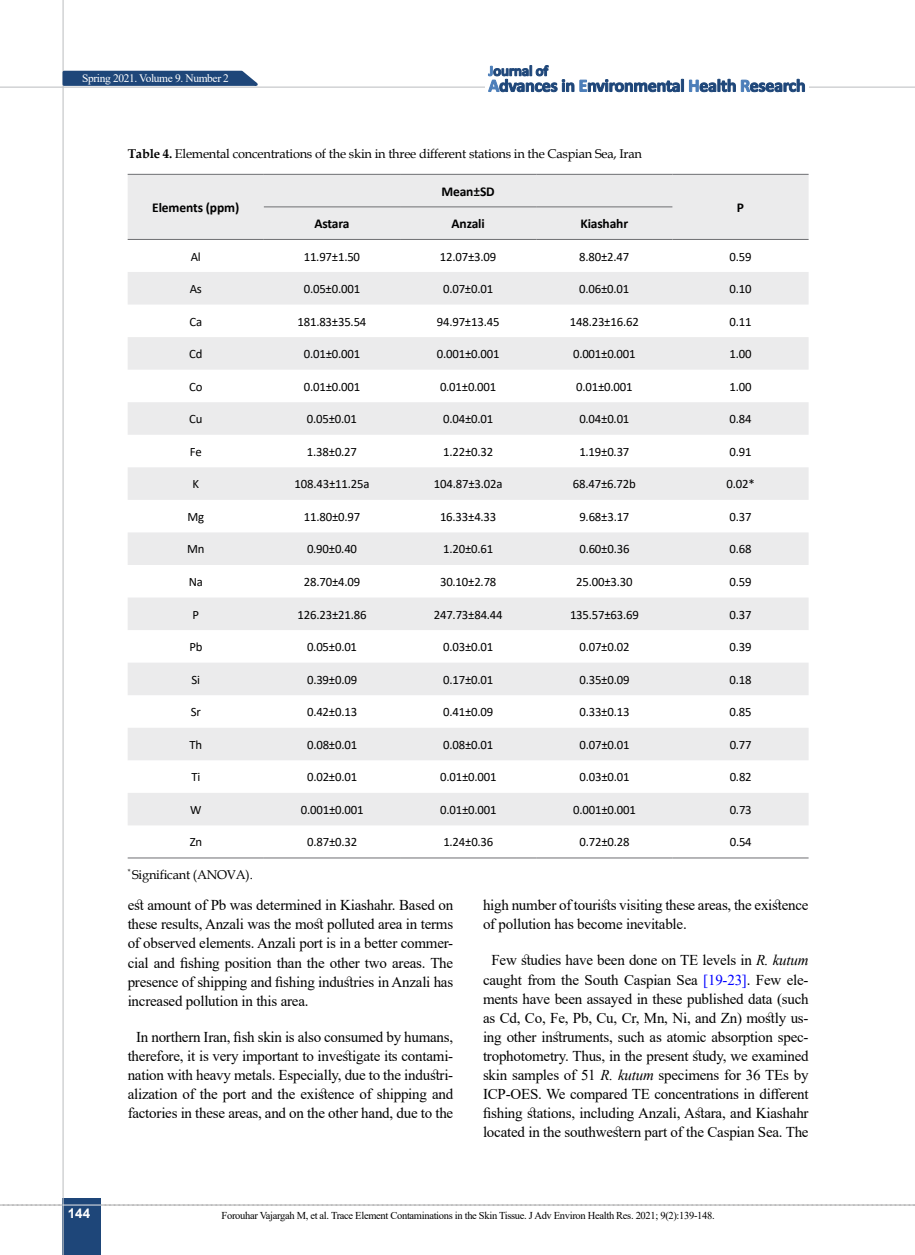
<style>
.page{position:relative;width:915px;height:1255px;background:#fff}
.page>*{position:absolute;margin:0;border:0;box-sizing:border-box;transform-origin:0 0}
.t1{font:15px/19px "Times New Roman";letter-spacing:-.015em;color:#000;text-align:center}
.t2{font:700 13.5px "Calibri";letter-spacing:-.01em;color:#000}
.t3{font:700 13.5px "Arial";color:#fff}
.t4{font:12.75px "Calibri";letter-spacing:-.015em;color:#000}
.t5{font:12.75px "Book Antiqua";letter-spacing:-.015em;color:#000}
.t6{font:11.4px "Times New Roman";letter-spacing:-.03em;color:#fff}
.t7{font:10.5px "Times New Roman";letter-spacing:-.03em;color:#000}
.s1{font-weight:700}
.s2{font-style:italic}
.s3{color:#00f}
</style>
<div class="page">
<svg style="left:0;top:1204px;width:915px;height:1px"></svg>
<div style="left:63px;top:1198px;width:38px;height:56px;background:#1e4679"></div>
<hr style="left:62px;top:0;width:2px;height:1254px;background:#c2c4c6">
<hr style="left:0;top:87px;width:914px;height:1px;background:#c2c4c6">
<hr style="left:63px;top:1204px;width:38px;height:1px;background:#ebebec">
<svg style="left:61px;top:69px;width:203px;height:18px;background:#4d6c94"></svg>
<div style="left:485px;top:61px;width:323px;height:39px;background:#fff"></div>
<svg style="left:689px;top:79px;width:115px;height:13px"></svg>
<svg style="left:488px;top:65px;width:195px;height:27px"></svg>
<svg style="left:128px;top:175px;width:680px;height:650px;fill:#ebebec"></svg>
<hr style="left:128px;top:174px;width:136px;height:1px;background:#6d6e71">
<hr style="left:128px;top:239px;width:136px;height:1px;background:#6d6e71">
<hr style="left:264px;top:174px;width:136px;height:1px;background:#6d6e71">
<hr style="left:400px;top:174px;width:136px;height:1px;background:#6d6e71">
<hr style="left:536px;top:174px;width:136px;height:1px;background:#6d6e71">
<hr style="left:672px;top:174px;width:136px;height:1px;background:#6d6e71">
<hr style="left:672px;top:239px;width:136px;height:1px;background:#6d6e71">
<hr style="left:264px;top:206px;width:136px;height:1px;background:#6d6e71">
<hr style="left:400px;top:206px;width:136px;height:1px;background:#6d6e71">
<hr style="left:536px;top:206px;width:136px;height:1px;background:#6d6e71">
<hr style="left:264px;top:239px;width:136px;height:1px;background:#6d6e71">
<hr style="left:400px;top:239px;width:136px;height:1px;background:#6d6e71">
<hr style="left:536px;top:239px;width:136px;height:1px;background:#6d6e71">
<hr style="left:128px;top:857px;width:136px;height:1px;background:#6d6e71">
<hr style="left:264px;top:857px;width:136px;height:1px;background:#6d6e71">
<hr style="left:400px;top:857px;width:136px;height:1px;background:#6d6e71">
<hr style="left:536px;top:857px;width:136px;height:1px;background:#6d6e71">
<hr style="left:672px;top:857px;width:136px;height:1px;background:#6d6e71">
<p class="t6" style="left:82px;top:70px;width:148px">Spring 2021. Volume 9. Number 2</p>
<p class="t5" style="left:128px;top:145px;width:515px"><span class="s1">Table 4.</span> Elemental concentrations of the skin in three different stations in the Caspian Sea, Iran</p>
<p class="t2" style="left:152px;top:198px;width:88px">Elements (ppm)</p>
<p class="t2" style="left:441px;top:182px;width:55px">Mean±SD</p>
<p class="t2" style="left:314px;top:214px;width:37px">Astara</p>
<p class="t2" style="left:451px;top:214px;width:35px">Anzali</p>
<p class="t2" style="left:580px;top:214px;width:49px">Kiashahr</p>
<p class="t2" style="left:736px;top:198px;width:9px">P</p>
<p class="t4" style="left:191px;top:247px;width:12px">Al</p>
<p class="t4" style="left:303px;top:247px;width:58px">11.97±1.50</p>
<p class="t4" style="left:440px;top:247px;width:58px">12.07±3.09</p>
<p class="t4" style="left:579px;top:247px;width:52px">8.80±2.47</p>
<p class="t4" style="left:729px;top:247px;width:24px">0.59</p>
<p class="t4" style="left:190px;top:280px;width:14px">As</p>
<p class="t4" style="left:304px;top:280px;width:58px">0.05±0.001</p>
<p class="t4" style="left:443px;top:280px;width:52px">0.07±0.01</p>
<p class="t4" style="left:579px;top:280px;width:52px">0.06±0.01</p>
<p class="t4" style="left:729px;top:280px;width:24px">0.10</p>
<p class="t4" style="left:189px;top:312px;width:14px">Ca</p>
<p class="t4" style="left:297px;top:312px;width:70px">181.83±35.54</p>
<p class="t4" style="left:436px;top:312px;width:64px">94.97±13.45</p>
<p class="t4" style="left:569px;top:312px;width:70px">148.23±16.62</p>
<p class="t4" style="left:729px;top:312px;width:24px">0.11</p>
<p class="t4" style="left:189px;top:345px;width:15px">Cd</p>
<p class="t4" style="left:304px;top:345px;width:58px">0.01±0.001</p>
<p class="t4" style="left:436px;top:345px;width:64px">0.001±0.001</p>
<p class="t4" style="left:573px;top:345px;width:64px">0.001±0.001</p>
<p class="t4" style="left:729px;top:345px;width:24px">1.00</p>
<p class="t4" style="left:189px;top:377px;width:15px">Co</p>
<p class="t4" style="left:304px;top:377px;width:58px">0.01±0.001</p>
<p class="t4" style="left:440px;top:377px;width:58px">0.01±0.001</p>
<p class="t4" style="left:576px;top:377px;width:58px">0.01±0.001</p>
<p class="t4" style="left:729px;top:377px;width:24px">1.00</p>
<p class="t4" style="left:189px;top:410px;width:15px">Cu</p>
<p class="t4" style="left:307px;top:410px;width:52px">0.05±0.01</p>
<p class="t4" style="left:443px;top:410px;width:52px">0.04±0.01</p>
<p class="t4" style="left:579px;top:410px;width:52px">0.04±0.01</p>
<p class="t4" style="left:729px;top:410px;width:24px">0.84</p>
<p class="t4" style="left:190px;top:443px;width:13px">Fe</p>
<p class="t4" style="left:307px;top:443px;width:52px">1.38±0.27</p>
<p class="t4" style="left:443px;top:443px;width:52px">1.22±0.32</p>
<p class="t4" style="left:579px;top:443px;width:52px">1.19±0.37</p>
<p class="t4" style="left:729px;top:443px;width:24px">0.91</p>
<p class="t4" style="left:192px;top:475px;width:8px">K</p>
<p class="t4" style="left:294px;top:475px;width:76px">108.43±11.25a</p>
<p class="t4" style="left:434px;top:475px;width:70px">104.87±3.02a</p>
<p class="t4" style="left:572px;top:475px;width:64px">68.47±6.72b</p>
<p class="t4" style="left:726px;top:475px;width:30px">0.02*</p>
<p class="t4" style="left:187px;top:508px;width:18px">Mg</p>
<p class="t4" style="left:304px;top:508px;width:58px">11.80±0.97</p>
<p class="t4" style="left:440px;top:508px;width:58px">16.33±4.33</p>
<p class="t4" style="left:579px;top:508px;width:52px">9.68±3.17</p>
<p class="t4" style="left:729px;top:508px;width:24px">0.37</p>
<p class="t4" style="left:187px;top:540px;width:19px">Mn</p>
<p class="t4" style="left:307px;top:540px;width:52px">0.90±0.40</p>
<p class="t4" style="left:443px;top:540px;width:52px">1.20±0.61</p>
<p class="t4" style="left:579px;top:540px;width:52px">0.60±0.36</p>
<p class="t4" style="left:729px;top:540px;width:24px">0.68</p>
<p class="t4" style="left:189px;top:573px;width:16px">Na</p>
<p class="t4" style="left:304px;top:573px;width:58px">28.70±4.09</p>
<p class="t4" style="left:440px;top:573px;width:58px">30.10±2.78</p>
<p class="t4" style="left:576px;top:573px;width:58px">25.00±3.30</p>
<p class="t4" style="left:729px;top:573px;width:24px">0.59</p>
<p class="t4" style="left:192px;top:605px;width:8px">P</p>
<p class="t4" style="left:297px;top:605px;width:70px">126.23±21.86</p>
<p class="t4" style="left:433px;top:605px;width:70px">247.73±84.44</p>
<p class="t4" style="left:569px;top:605px;width:70px">135.57±63.69</p>
<p class="t4" style="left:729px;top:605px;width:24px">0.37</p>
<p class="t4" style="left:189px;top:638px;width:15px">Pb</p>
<p class="t4" style="left:307px;top:638px;width:52px">0.05±0.01</p>
<p class="t4" style="left:443px;top:638px;width:52px">0.03±0.01</p>
<p class="t4" style="left:579px;top:638px;width:52px">0.07±0.02</p>
<p class="t4" style="left:729px;top:638px;width:24px">0.39</p>
<p class="t4" style="left:191px;top:670px;width:10px">Si</p>
<p class="t4" style="left:307px;top:670px;width:52px">0.39±0.09</p>
<p class="t4" style="left:443px;top:670px;width:52px">0.17±0.01</p>
<p class="t4" style="left:579px;top:670px;width:52px">0.35±0.09</p>
<p class="t4" style="left:729px;top:670px;width:24px">0.18</p>
<p class="t4" style="left:191px;top:703px;width:12px">Sr</p>
<p class="t4" style="left:307px;top:703px;width:52px">0.42±0.13</p>
<p class="t4" style="left:443px;top:703px;width:52px">0.41±0.09</p>
<p class="t4" style="left:579px;top:703px;width:52px">0.33±0.13</p>
<p class="t4" style="left:729px;top:703px;width:24px">0.85</p>
<p class="t4" style="left:189px;top:735px;width:14px">Th</p>
<p class="t4" style="left:307px;top:735px;width:52px">0.08±0.01</p>
<p class="t4" style="left:443px;top:735px;width:52px">0.08±0.01</p>
<p class="t4" style="left:579px;top:735px;width:52px">0.07±0.01</p>
<p class="t4" style="left:729px;top:735px;width:24px">0.77</p>
<p class="t4" style="left:191px;top:768px;width:10px">Ti</p>
<p class="t4" style="left:307px;top:768px;width:52px">0.02±0.01</p>
<p class="t4" style="left:440px;top:768px;width:58px">0.01±0.001</p>
<p class="t4" style="left:579px;top:768px;width:52px">0.03±0.01</p>
<p class="t4" style="left:729px;top:768px;width:24px">0.82</p>
<p class="t4" style="left:190px;top:800px;width:13px">W</p>
<p class="t4" style="left:301px;top:800px;width:64px">0.001±0.001</p>
<p class="t4" style="left:440px;top:800px;width:58px">0.01±0.001</p>
<p class="t4" style="left:573px;top:800px;width:64px">0.001±0.001</p>
<p class="t4" style="left:729px;top:800px;width:24px">0.73</p>
<p class="t4" style="left:190px;top:833px;width:14px">Zn</p>
<p class="t4" style="left:307px;top:833px;width:52px">0.87±0.32</p>
<p class="t4" style="left:443px;top:833px;width:52px">1.24±0.36</p>
<p class="t4" style="left:579px;top:833px;width:52px">0.72±0.28</p>
<p class="t4" style="left:729px;top:833px;width:24px">0.54</p>
<p class="t5" style="left:128px;top:865px;width:127px"><sup>*</sup> Significant (ANOVA).</p>
<p class="t3" style="left:68px;top:1203px;width:24px">144</p>
<p class="t1" style="left:128px;top:895px;width:327px;text-align:justify">est amount of Pb was determined in Kiashahr. Based on these results, Anzali was the most polluted area in terms of observed elements. Anzali port is in a better commer&shy;cial and fishing position than the other two areas. The presence of shipping and fishing industries in Anzali has increased pollution in this area.</p>
<p class="t1" style="left:128px;top:1026px;width:327px">In northern Iran, fish skin is also consumed by humans, therefore, it is very important to investigate its contami&shy;nation with heavy metals. Especially, due to the industri&shy;alization of the port and the existence of shipping and factories in these areas, and on the other hand, due to the</p>
<p class="t1" style="left:483px;top:895px;width:327px;text-align:left">high number of tourists visiting these areas, the existence of pollution has become inevitable.</p>
<p class="t1" style="left:483px;top:950px;width:327px">Few studies have been done on TE levels in <span class="s2">R. kutum </span>caught from the South Caspian Sea <span class="s3">[19-23]</span>. Few ele&shy;ments have been assayed in these published data (such as Cd, Co, Fe, Pb, Cu, Cr, Mn, Ni, and Zn) mostly us&shy;ing other instruments, such as atomic absorption spec&shy;trophotometry. Thus, in the present study, we examined skin samples of 51 <span class="s2">R. kutum</span> specimens for 36 TEs by ICP-OES. We compared TE concentrations in different fishing stations, including Anzali, Astara, and Kiashahr located in the southwestern part of the Caspian Sea. The</p>
<p class="t7" style="left:221px;top:1207px;width:494px">Forouhar Vajargah M, et al. Trace Element Contaminations in the Skin Tissue. J Adv Environ Health Res. 2021; 9(2):139-148.</p>
</div>
